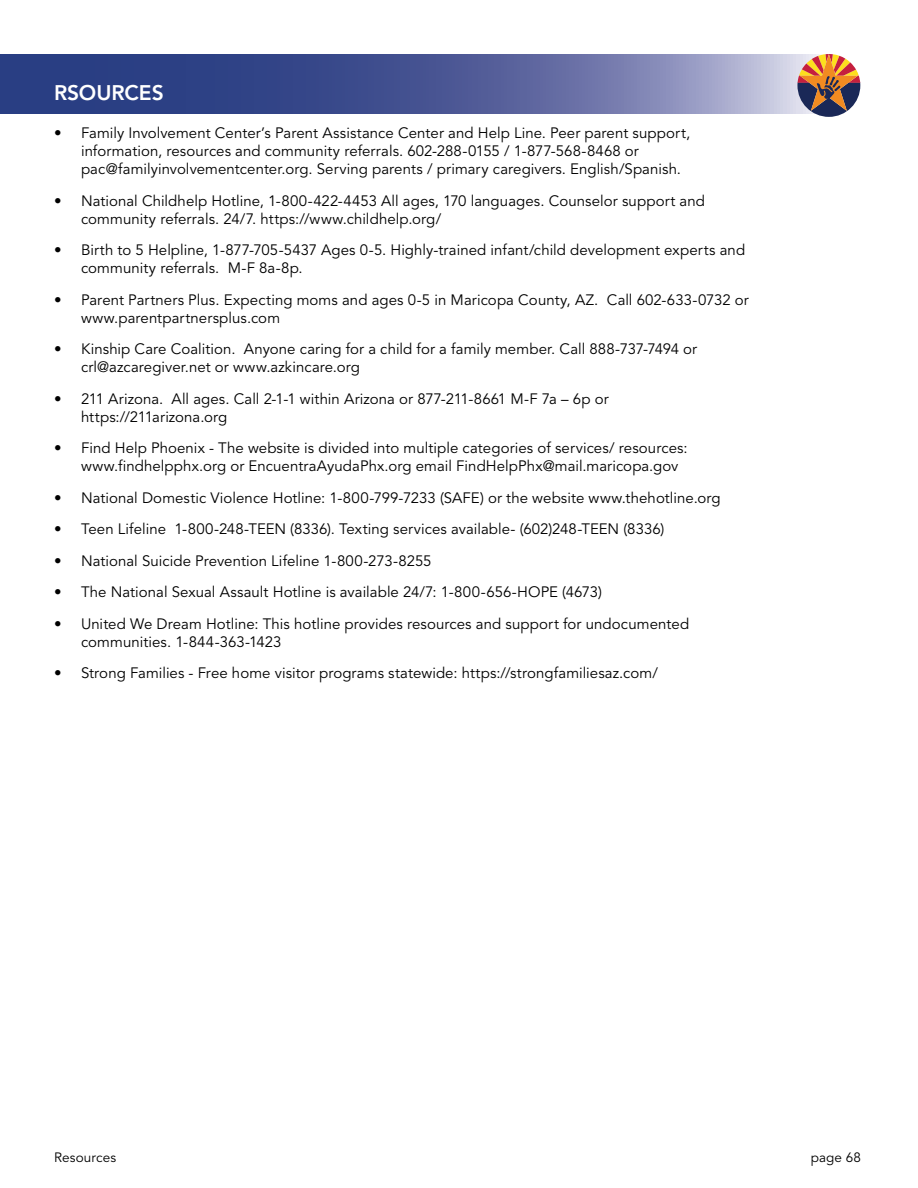
<style>
.page{position:relative;width:918px;height:1188px;background:#fff}
.page>*{position:absolute;margin:0;border:0;box-sizing:border-box;transform-origin:0 0}
.t1{font:800 21px "Avenir";letter-spacing:-.005em;color:#fff}
.t2{font:15px/18px "Avenir";letter-spacing:.005em;color:#000}
.t3{font:13.5px "Avenir";letter-spacing:.01em;color:#000}
</style>
<div class="page">
<svg style="left:0;top:55px;width:797px;height:59px;background:#55629b"></svg>
<svg style="left:797px;top:54px;width:63px;height:63px;background:#a67d68"></svg>
<h1 class="t1" style="left:54px;top:80px;width:111px">RSOURCES</h1>
<p class="t2" style="left:81px;top:124px;width:611px;text-indent:-27px">• Family Involvement Center’s Parent Assistance Center and Help Line. Peer parent support, information, resources and community referrals. 602-288-0155 / 1-877-568-8468 or pac@familyinvolvementcenter.org. Serving parents / primary caregivers. English/Spanish.</p>
<p class="t2" style="left:81px;top:192px;width:626px;text-indent:-27px">• National Childhelp Hotline, 1-800-422-4453 All ages, 170 languages. Counselor support and community referrals. 24/7. https://www.childhelp.org/</p>
<p class="t2" style="left:81px;top:241px;width:666px;text-indent:-27px">• Birth to 5 Helpline, 1-877-705-5437 Ages 0-5. Highly-trained infant/child development experts and community referrals. M-F 8a-8p.</p>
<p class="t2" style="left:81px;top:291px;width:669px;text-indent:-27px">• Parent Partners Plus. Expecting moms and ages 0-5 in Maricopa County, AZ. Call 602-633-0732 or www.parentpartnersplus.com</p>
<p class="t2" style="left:81px;top:340px;width:618px;text-indent:-27px">• Kinship Care Coalition. Anyone caring for a child for a family member. Call 888-737-7494 or crl@azcaregiver.net or www.azkincare.org</p>
<p class="t2" style="left:81px;top:390px;width:529px;text-indent:-27px">• 211 Arizona. All ages. Call 2-1-1 within Arizona or 877-211-8661 M-F 7a – 6p or https://211arizona.org</p>
<p class="t2" style="left:81px;top:439px;width:608px;text-indent:-27px">• Find Help Phoenix - The website is divided into multiple categories of services/ resources: www.findhelpphx.org or EncuentraAyudaPhx.org email FindHelpPhx@mail.maricopa.gov</p>
<p class="t2" style="left:54px;top:489px;width:668px">• National Domestic Violence Hotline: 1-800-799-7233 (SAFE) or the website www.thehotline.org</p>
<p class="t2" style="left:54px;top:520px;width:612px">• Teen Lifeline 1-800-248-TEEN (8336). Texting services available- (602)248-TEEN (8336)</p>
<p class="t2" style="left:54px;top:552px;width:379px">• National Suicide Prevention Lifeline 1-800-273-8255</p>
<p class="t2" style="left:54px;top:584px;width:550px">• The National Sexual Assault Hotline is available 24/7: 1-800-656-HOPE (4673)</p>
<p class="t2" style="left:81px;top:615px;width:610px;text-indent:-27px">• United We Dream Hotline: This hotline provides resources and support for undocumented communities. 1-844-363-1423</p>
<p class="t2" style="left:54px;top:664px;width:606px">• Strong Families - Free home visitor programs statewide: https://strongfamiliesaz.com/</p>
<p class="t3" style="left:54px;top:1150px;width:64px">Resources</p>
<p class="t3" style="left:811px;top:1150px;width:52px">page 68</p>
</div>
